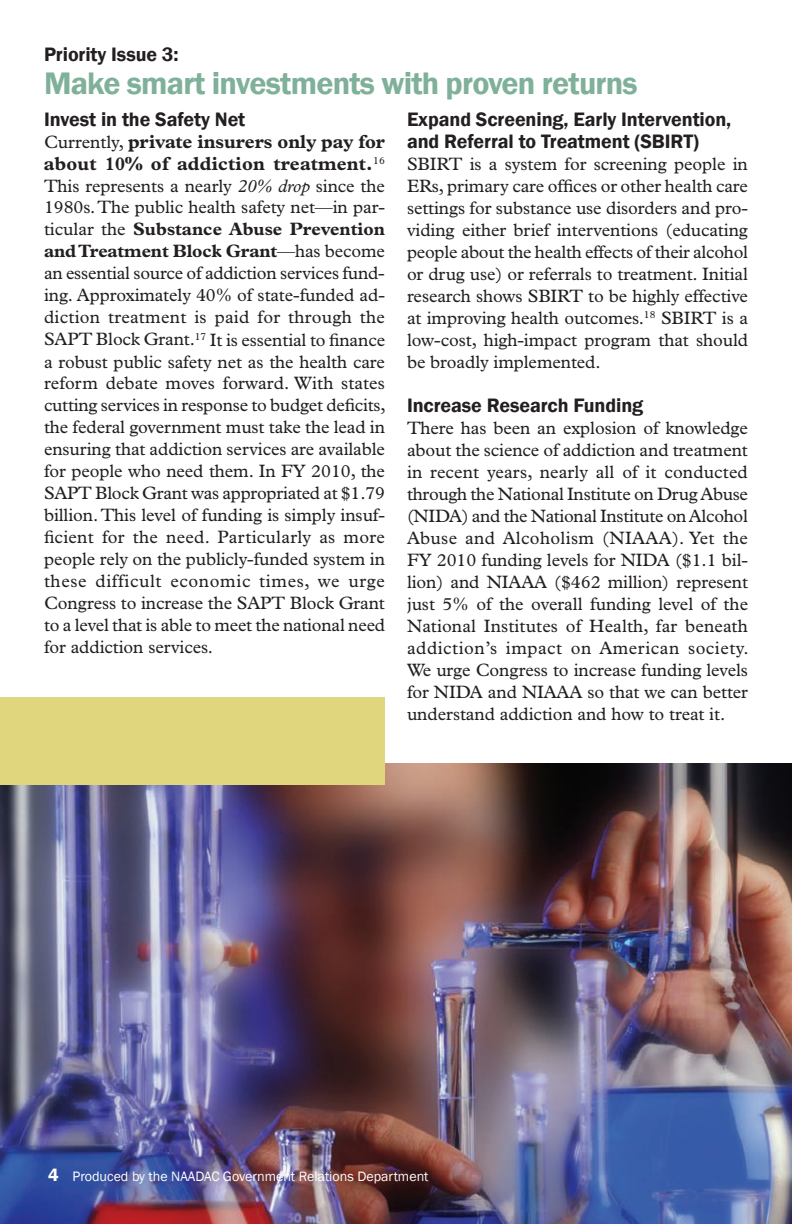
<style>
.page{position:relative;width:792px;height:1224px;background:#fff}
.page>*{position:absolute;margin:0;border:0;box-sizing:border-box;transform-origin:0 0}
.t1{font:600 32px "Franklin Gothic";letter-spacing:-.025em;color:#7fb099}
.t2{font:600 20px/22px "Franklin Gothic";letter-spacing:-.005em;color:#231f20}
.t3{font:700 19px/22px "Plantin Std";letter-spacing:.01em;color:#231f20}
.t4{font:18px/22px "Plantin Std";letter-spacing:-.005em;color:#231f20;text-align:justify}
.t5{font:14px "Franklin Gothic";color:#fff}
.s1{font-weight:400;font-size:18px}
.s2{font-style:italic}
.s3{font-weight:700}
.s4{font-weight:600;font-size:18px}
</style>
<div class="page">
<img style="left:0;top:763px;width:792px;height:461px">
<div style="left:0;top:697px;width:385px;height:88px;background:#e0d67e"></div>
<p class="t2" style="left:44px;top:44px;width:136px">Priority Issue 3:</p>
<h1 class="t1" style="left:44px;top:64px;width:595px">Make smart investments with proven returns</h1>
<p class="t2" style="left:44px;top:108px;width:203px">Invest in the Safety Net</p>
<p class="t3" style="left:44px;top:130px;width:343px"><span class="s1">Currently,</span> private insurers only pay for about 10% of addiction treatment.<sup>16</sup></p>
<p class="t4" style="left:44px;top:175px;width:343px">This represents a nearly <span class="s2">20% drop</span> since the 1980s. The public health safety net—in par&shy;ticular the <span class="s3">Substance Abuse Prevention and Treatment Block Grant</span>—has become an essential source of addiction services fund&shy;ing. Approximately 40% of state-funded ad&shy;diction treatment is paid for through the SAPT Block Grant.<sup>17</sup> It is essential to finance a robust public safety net as the health care reform debate moves forward. With states cutting services in response to budget deficits, the federal government must take the lead in ensuring that addiction services are available for people who need them. In FY 2010, the SAPT Block Grant was appropriated at $1.79 billion. This level of funding is simply insuf&shy;ficient for the need. Particularly as more people rely on the publicly-funded system in these difficult economic times, we urge Congress to increase the SAPT Block Grant to a level that is able to meet the national need for addiction services.</p>
<p class="t2" style="left:407px;top:109px;width:326px">Expand Screening, Early Intervention, and Referral to Treatment (SBIRT)</p>
<p class="t4" style="left:407px;top:153px;width:343px">SBIRT is a system for screening people in ERs, primary care offices or other health care settings for substance use disorders and pro&shy;viding either brief interventions (educating people about the health effects of their alcohol or drug use) or referrals to treatment. Initial research shows SBIRT to be highly effective at improving health outcomes.<sup>18</sup> SBIRT is a low-cost, high-impact program that should be broadly implemented.</p>
<p class="t2" style="left:407px;top:395px;width:238px">Increase Research Funding</p>
<p class="t4" style="left:407px;top:417px;width:343px">There has been an explosion of knowledge about the science of addiction and treatment in recent years, nearly all of it conducted through the National Institute on Drug Abuse (NIDA) and the National Institute on Alcohol Abuse and Alcoholism (NIAAA). Yet the FY 2010 funding levels for NIDA ($1.1 bil&shy;lion) and NIAAA ($462 million) represent just 5% of the overall funding level of the National Institutes of Health, far beneath addiction’s impact on American society.<br>We urge Congress to increase funding levels for NIDA and NIAAA so that we can better understand addiction and how to treat it.</p>
<p class="t5" style="left:48px;top:1168px;width:382px"><span class="s4">4</span> Produced by the NAADAC Government Relations Department</p>
</div>
